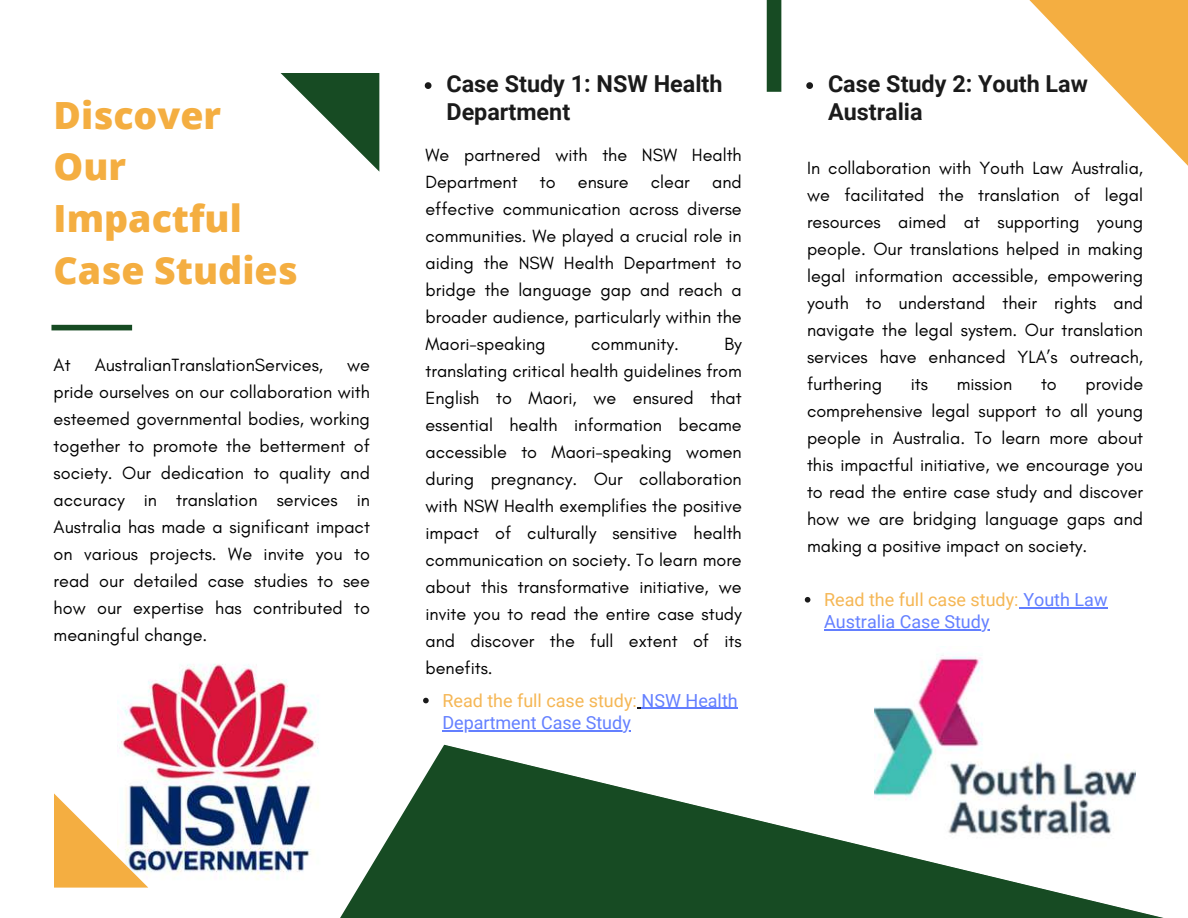
<style>
.page{position:relative;width:1188px;height:918px;background:#fff}
.page>*{position:absolute;margin:0;border:0;box-sizing:border-box;transform-origin:0 0}
.t1{font:800 37.5px/51.8px "Open Sans";color:#f4ae41}
.t2{font:700 23.4px/28.2px "Roboto";color:#000}
.t3{font:18px/27px "Glacial Indifference";color:#000;text-align:justify}
.t4{font:18px/22.5px "Roboto";color:#5271ff}
.s1{color:#f4ae41}
</style>
<div class="page">
<svg style="left:280px;top:73px;width:99px;height:98px"></svg>
<img style="left:874px;top:654px;width:109px;height:69px">
<img style="left:119px;top:663px;width:200px;height:217px">
<svg style="left:54px;top:793px;width:94px;height:95px"></svg>
<svg style="left:289px;top:723px;width:875px;height:195px"></svg>
<svg style="left:1029px;top:0;width:159px;height:166px"></svg>
<div style="left:51px;top:325px;width:81px;height:5px;background:#174b23"></div>
<div style="left:767px;top:0;width:14px;height:92px;background:#174b23"></div>
<svg style="left:425px;top:82px;width:7px;height:7px"></svg>
<svg style="left:806px;top:82px;width:7px;height:7px"></svg>
<svg style="left:423px;top:698px;width:6px;height:5px"></svg>
<hr style="left:642px;top:708px;width:96px;height:1px;background:#5271ff">
<hr style="left:442px;top:730px;width:189px;height:1px;background:#5271ff">
<svg style="left:805px;top:597px;width:5px;height:6px"></svg>
<hr style="left:1019px;top:607px;width:89px;height:1px;background:#5271ff">
<hr style="left:824px;top:630px;width:166px;height:1px;background:#5271ff">
<h1 class="t1" style="left:54px;top:88px;width:246px">Discover<br>Our<br>Impactful<br>Case Studies</h1>
<p class="t3" style="left:54px;top:351px;width:19px">At</p>
<p class="t3" style="left:95px;top:351px;width:230px">AustralianTranslationServices,</p>
<p class="t3" style="left:54px;top:351px;width:318px;text-indent:293px">we pride ourselves on our collaboration with esteemed governmental bodies, working together to promote the betterment of society. Our dedication to quality and accuracy in translation services in Australia has made a significant impact on various projects. We invite you to read our detailed case studies to see how our expertise has contributed to meaningful change.</p>
<p class="t2" style="left:447px;top:70px;width:278px">Case Study 1: NSW Health<br>Department</p>
<p class="t2" style="left:828px;top:70px;width:261px">Case Study 2: Youth Law<br>Australia</p>
<p class="t3" style="left:426px;top:141px;width:318px">We partnered with the NSW Health Department to ensure clear and effective communication across diverse communities. We played a crucial role in aiding the NSW Health Department to bridge the language gap and reach a broader audience, particularly within the Maori-speaking</p>
<p class="t3" style="left:426px;top:330px;width:318px;text-indent:299px">By translating critical health guidelines from English to Maori, we ensured that essential health information became accessible to Maori-speaking women during pregnancy. Our collaboration with NSW Health exemplifies the positive impact of culturally sensitive health communication on society. To learn more about this transformative initiative, we invite you to read the entire case study and discover the full extent of its benefits.</p>
<p class="t3" style="left:591px;top:330px;width:89px">community.</p>
<p class="t4" style="left:442px;top:689px;width:297px"><span class="s1">Read the full case study:</span> NSW Health<br>Department Case Study</p>
<p class="t3" style="left:807px;top:155px;width:338px">In collaboration with Youth Law Australia, we facilitated the translation of legal resources aimed at supporting young people. Our translations helped in making legal information accessible, empowering youth to understand their rights and navigate the legal system. Our translation services have enhanced YLA’s outreach, furthering</p>
<p class="t3" style="left:807px;top:371px;width:338px;text-indent:278px">provide comprehensive legal support to all young people in Australia. To learn more about this impactful initiative, we encourage you to read the entire case study and discover how we are bridging language gaps and making a positive impact on society.</p>
<p class="t3" style="left:911px;top:371px;width:19px">its</p>
<p class="t3" style="left:957px;top:371px;width:57px">mission</p>
<p class="t3" style="left:1041px;top:371px;width:17px">to</p>
<p class="t4" style="left:824px;top:589px;width:285px"><span class="s1">Read the full case study:</span> Youth Law<br>Australia Case Study</p>
</div>
